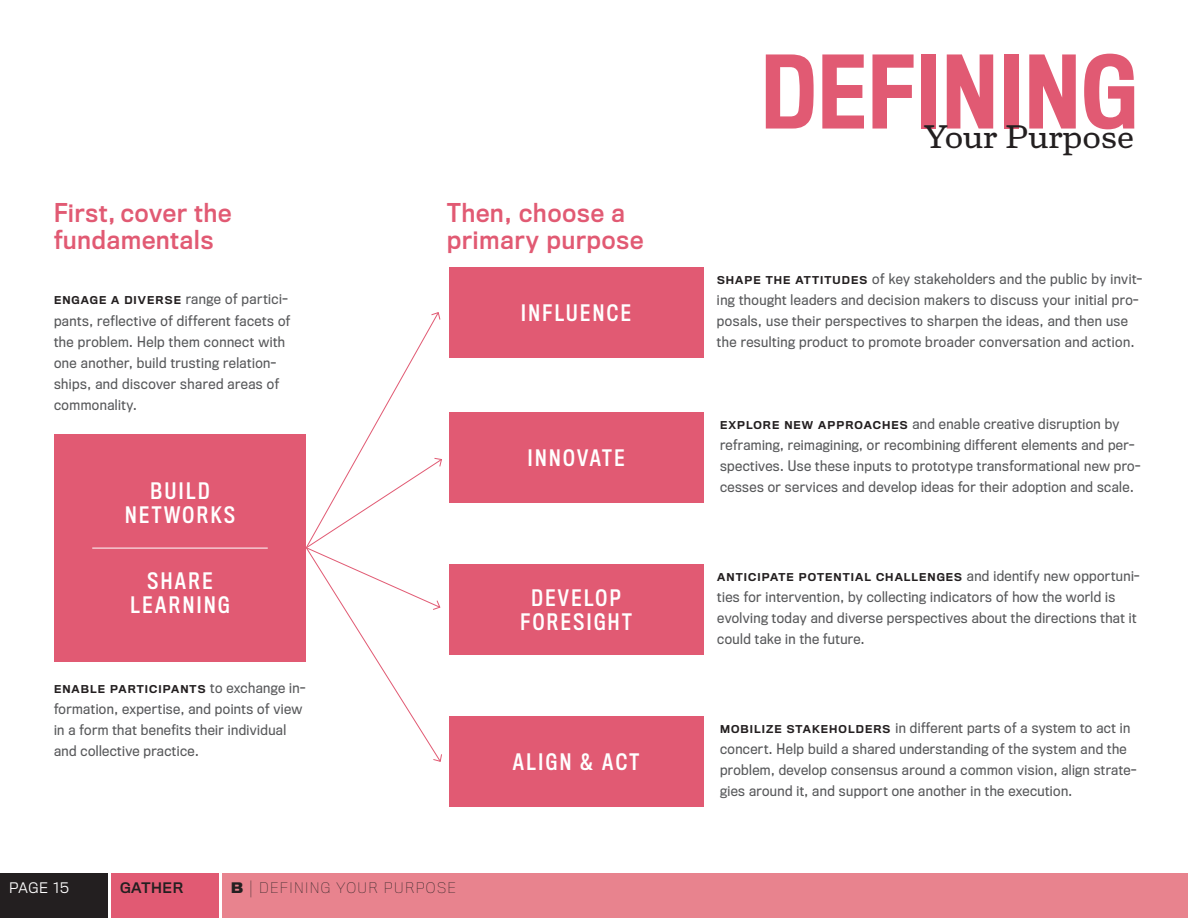
<style>
.page{position:relative;width:1188px;height:918px;background:#fff}
.page>*{position:absolute;margin:0;border:0;box-sizing:border-box;transform-origin:0 0}
.t1{font:500 93.15px "Titling Gothic FB Cond";letter-spacing:.02em;color:#e15a73}
.t2{font:33.45px "Turnip";color:#231f20}
.B_Heads{font:24px/27px "Titling Gothic FB Narrow Standard";letter-spacing:.04em;color:#e15a73}
.t3{font:21px "Titling Gothic FB Cond Standard";letter-spacing:.12em;color:#fff}
._3_column_Body{font:13.5px/21px "Titling Gothic FB Narrow";letter-spacing:.03em;color:#57585a}
._3_column_Body-2{font:100 13.5px "Titling Gothic FB Normal";letter-spacing:.1em;color:#231f20}
._3_column_Body-3{font:300 13.5px "Titling Gothic FB Normal";letter-spacing:.05em;color:#fff}
._3_column_Body-4{font:13.5px "Titling Gothic FB Normal Standard";letter-spacing:.045em;color:#231f20}
._3_column_Body-5{font:500 10.05px "Titling Gothic FB Normal";letter-spacing:.105em;color:#231f20}
.s1{font-family:"Titling Gothic FB Normal";font-weight:500;font-size:10.05px;color:#231f20}
.s2{font-family:"Titling Gothic FB Narrow";font-weight:400;font-size:13.5px;color:#57585a}
.s3{font-weight:700}
.s4{font-size:16.8px}
</style>
<div class="page">
<div style="left:222px;top:873px;width:966px;height:45px;background:#e8838e"></div>
<div style="left:111px;top:873px;width:108px;height:45px;background:#e15a73"></div>
<div style="left:0;top:873px;width:108px;height:45px;background:#231f20"></div>
<div style="left:54px;top:434px;width:252px;height:228px;background:#e15a73"></div>
<hr style="left:92px;top:548px;width:176px;height:1px;background:#fff">
<div style="left:449px;top:267px;width:255px;height:91px;background:#e15a73"></div>
<div style="left:449px;top:413px;width:255px;height:90px;background:#e15a73"></div>
<div style="left:449px;top:564px;width:255px;height:91px;background:#e15a73"></div>
<div style="left:449px;top:716px;width:255px;height:91px;background:#e15a73"></div>
<svg style="left:306px;top:312px;width:136px;height:450px"></svg>
<p class="B_Heads" style="left:54px;top:199px;width:179px">First, cover the fundamentals</p>
<p class="_3_column_Body" style="left:54px;top:289px;width:238px"><span class="s1">ENGAGE A DIVERSE</span> range of partici&shy;pants, reflective of different facets of the problem. Help them connect with one another, build trusting relation&shy;ships, and discover shared areas of commonality.</p>
<p class="t3" style="left:151px;top:479px;width:60px">BUILD</p>
<p class="t3" style="left:125px;top:503px;width:111px">NETWORKS</p>
<p class="t3" style="left:147px;top:569px;width:67px">SHARE</p>
<p class="t3" style="left:131px;top:593px;width:100px">LEARNING</p>
<p class="_3_column_Body-5" style="left:54px;top:683px;width:253px">ENABLE PARTICIPANTS <span class="s2">to exchange in-</span></p>
<p class="_3_column_Body" style="left:54px;top:699px;width:250px">formation, expertise, and points of view in a form that benefits their individual and collective practice.</p>
<p class="B_Heads" style="left:447px;top:199px;width:198px">Then, choose a primary purpose</p>
<p class="t3" style="left:521px;top:300px;width:111px">INFLUENCE</p>
<p class="t3" style="left:528px;top:446px;width:98px">INNOVATE</p>
<p class="t3" style="left:531px;top:586px;width:91px">DEVELOP</p>
<p class="t3" style="left:520px;top:610px;width:113px">FORESIGHT</p>
<p class="t3" style="left:513px;top:750px;width:128px">ALIGN &amp; ACT</p>
<p class="_3_column_Body-3" style="left:9px;top:880px;width:61px">PAGE 15</p>
<p class="_3_column_Body-4" style="left:120px;top:880px;width:65px">GATHER</p>
<p class="_3_column_Body-2" style="left:231px;top:880px;width:227px"><span class="s3">B</span> <span class="s4">|</span> DEFINING YOUR PURPOSE</p>
<p class="t1" style="left:761px;top:39px;width:377px">DEFINING</p>
<p class="t2" style="left:924px;top:115px;width:211px">Your Purpose</p>
<p class="_3_column_Body" style="left:717px;top:268px;width:427px"><span class="s1">SHAPE THE ATTITUDES</span> of key stakeholders and the public by invit&shy;ing thought leaders and decision makers to discuss your initial pro&shy;posals, use their perspectives to sharpen the ideas, and then use the resulting product to promote broader conversation and action.</p>
<p class="_3_column_Body" style="left:720px;top:414px;width:422px"><span class="s1">EXPLORE NEW APPROACHES</span> and enable creative disruption by reframing, reimagining, or recombining different elements and per&shy;spectives. Use these inputs to prototype transformational new pro&shy;cesses or services and develop ideas for their adoption and scale.</p>
<p class="_3_column_Body-5" style="left:717px;top:572px;width:424px">ANTICIPATE POTENTIAL CHALLENGES <span class="s2">and identify new opportuni-</span></p>
<p class="_3_column_Body" style="left:717px;top:587px;width:421px">ties for intervention, by collecting indicators of how the world is evolving today and diverse perspectives about the directions that it could take in the future.</p>
<p class="_3_column_Body" style="left:720px;top:718px;width:418px"><span class="s1">MOBILIZE STAKEHOLDERS</span> in different parts of a system to act in concert. Help build a shared understanding of the system and the problem, develop consensus around a common vision, align strate&shy;gies around it, and support one another in the execution.</p>
</div>
